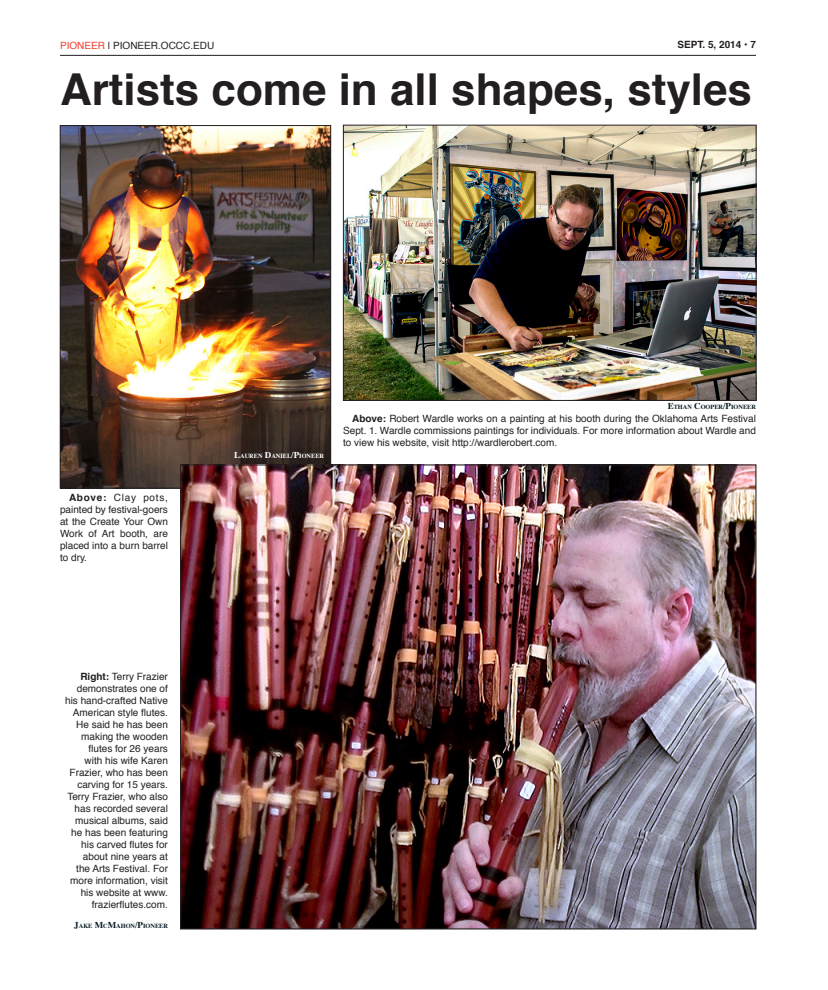
<style>
.page{position:relative;width:828px;height:990px;background:#fff}
.page>*{position:absolute;margin:0;border:0;box-sizing:border-box;transform-origin:0 0}
.Body_Copy{font:700 44px "Helvetica";color:#231f20}
.Cutline{font:10px/12px "Helvetica";color:#231f20;text-align:justify}
.t1{font:700 10px "Helvetica";color:#231f20}
.Photo_Credit{font:700 6.3px "Times";color:#071b24}
.Photo_Credit-2{font:700 6.3px "Times";color:#fff}
.s1{color:#ef3e2e}
.s2{font-size:9px}
.s3{font-weight:700}
</style>
<div class="page">
<hr style="left:60px;top:55px;width:696px;height:1px;background:#231f20">
<img style="left:62px;top:127px;width:267px;height:360px">
<div style="left:60px;top:125px;width:271px;height:364px;border:1px solid #231f20"></div>
<img style="left:182px;top:466px;width:572px;height:461px">
<img style="left:345px;top:127px;width:410px;height:272px">
<div style="left:343px;top:125px;width:414px;height:276px;border:1px solid #231f20"></div>
<p class="Cutline" style="left:60px;top:40px;width:156px"><span class="s1">PIONEER</span> | PIONEER.OCCC.EDU</p>
<p class="t1" style="left:677px;top:37px;width:80px">SEPT. 5, 2014 • 7</p>
<p class="Body_Copy" style="left:60px;top:54px;width:694px">Artists come in all shapes, styles</p>
<p class="Photo_Credit" style="left:668px;top:403px;width:90px"><span class="s2">E</span>THAN <span class="s2">C</span>OOPER<span class="s2">/P</span>IONEER</p>
<p class="Cutline" style="left:60px;top:491px;width:109px;text-indent:9px"><span class="s3">Above:</span> Clay pots, painted by festival-goers at the Create Your Own Work of Art booth, are placed into a burn barrel to dry.</p>
<p class="Cutline" style="left:65px;top:670px;width:104px;text-align:right"><span class="s3">Right:</span> Terry Frazier demonstrates one of his hand-crafted Native<br>American style flutes.<br>He said he has been making the wooden flutes for 26 years<br>with his wife Karen<br>Frazier, who has been carving for 15 years.<br>Terry Frazier, who also has recorded several musical albums, said he has been featuring his carved flutes for about nine years at<br>the Arts Festival. For more information, visit his website at www. frazierflutes.com.</p>
<p class="Photo_Credit" style="left:74px;top:922px;width:95px"><span class="s2">J</span>AKE <span class="s2">M</span>C<span class="s2">M</span>AHON<span class="s2">/P</span>IONEER</p>
<p class="Photo_Credit-2" style="left:234px;top:452px;width:91px"><span class="s2">L</span>AUREN <span class="s2">D</span>ANIEL<span class="s2">/P</span>IONEER</p>
<p class="Cutline" style="left:343px;top:412px;width:414px;text-indent:9px"><span class="s3">Above:</span> Robert Wardle works on a painting at his booth during the Oklahoma Arts Festival Sept. 1. Wardle commissions paintings for individuals. For more information about Wardle and to view his website, visit http://wardlerobert.com.</p>
</div>
